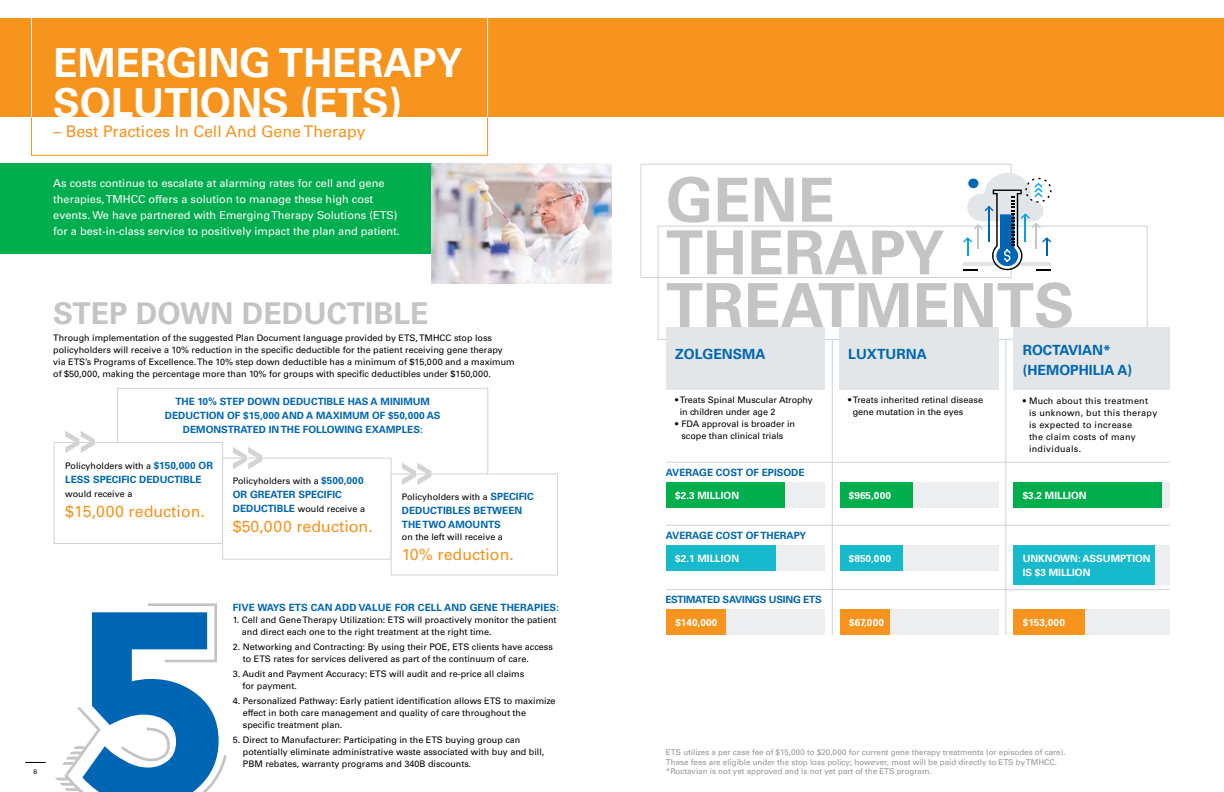
<style>
.page{position:relative;width:1224px;height:792px;background:#fff}
.page>*{position:absolute;margin:0;border:0;box-sizing:border-box;transform-origin:0 0}
.t1{font:700 60.8px/52.7px "Univers";color:#c5c4c4}
.t2{font:700 40px/40px "Univers";color:#fff}
.t3{font:700 30px "Univers";color:#c5c4c4}
.t4{font:16px "Univers";color:#f7941e}
.t5{font:700 14px/20px "Univers";color:#0066b3}
.t6{font:11px/16px "Univers";color:#fff}
.t7{font:700 10px/14px "Univers";color:#0066b3}
.t8{font:700 10px/14px "Univers";color:#fff}
.t9{font:700 10px "Univers";letter-spacing:-.02em;color:#0066b3}
.t10{font:9px/12px "Univers";color:#000}
.t11{font:9px/12px "Univers";letter-spacing:.03em;color:#000}
.t12{font:8px/9.6px "Univers";color:#939598}
.t13{font:6.8px "Univers";color:#000}
.s1{font-weight:700;font-size:10px;color:#0066b3}
</style>
<div class="page">
<svg style="left:25px;top:762px;width:21px;height:1px"></svg>
<div style="left:658px;top:226px;width:490px;height:114px;border:1px solid #d1d3d4"></div>
<div style="left:641px;top:164px;width:371px;height:114px;border:1px solid #d1d3d4"></div>
<svg style="left:55px;top:603px;width:172px;height:189px"></svg>
<div style="left:117px;top:388px;width:371px;height:114px;border:1px solid #d1d3d4"></div>
<div style="left:0;top:163px;width:447px;height:91px;background:#00ae4d"></div>
<div style="left:31px;top:116px;width:457px;height:40px;border:1px solid #f7941e"></div>
<div style="left:0;top:18px;width:1224px;height:99px;background:#f7941e"></div>
<div style="left:666px;top:327px;width:159px;height:63px;background:#e3e6e8"></div>
<div style="left:840px;top:327px;width:159px;height:63px;background:#e3e6e8"></div>
<div style="left:1013px;top:327px;width:157px;height:63px;background:#e3e6e8"></div>
<div style="left:54px;top:442px;width:169px;height:102px;background:#fff;border:1px solid #d1d3d4"></div>
<div style="left:222px;top:458px;width:170px;height:102px;background:#fff;border:1px solid #d1d3d4"></div>
<div style="left:391px;top:473px;width:167px;height:103px;background:#fff;border:1px solid #d1d3d4"></div>
<svg style="left:65px;top:431px;width:30px;height:22px"></svg>
<svg style="left:233px;top:447px;width:29px;height:22px"></svg>
<svg style="left:402px;top:463px;width:29px;height:22px"></svg>
<img style="left:431px;top:163px;width:181px;height:121px">
<div style="left:666px;top:482px;width:159px;height:26px;background:#edeeef"></div>
<div style="left:667px;top:610px;width:158px;height:25px;background:#edeeef"></div>
<div style="left:666px;top:545px;width:159px;height:26px;background:#edeeef"></div>
<div style="left:840px;top:482px;width:159px;height:26px;background:#edeeef"></div>
<div style="left:840px;top:610px;width:159px;height:25px;background:#edeeef"></div>
<div style="left:840px;top:545px;width:159px;height:26px;background:#edeeef"></div>
<div style="left:1017px;top:482px;width:153px;height:26px;background:#edeeef"></div>
<div style="left:1015px;top:610px;width:155px;height:25px;background:#edeeef"></div>
<div style="left:1016px;top:545px;width:154px;height:40px;background:#edeeef"></div>
<div style="left:666px;top:482px;width:118px;height:26px;background:#00ae4d"></div>
<div style="left:666px;top:610px;width:60px;height:25px;background:#f7941e"></div>
<div style="left:666px;top:545px;width:110px;height:26px;background:#17bacc"></div>
<div style="left:840px;top:482px;width:72px;height:26px;background:#00ae4d"></div>
<div style="left:840px;top:610px;width:49px;height:25px;background:#f7941e"></div>
<div style="left:840px;top:545px;width:62px;height:26px;background:#17bacc"></div>
<div style="left:1013px;top:482px;width:149px;height:26px;background:#00ae4d"></div>
<div style="left:1013px;top:610px;width:72px;height:25px;background:#f7941e"></div>
<div style="left:1013px;top:545px;width:142px;height:40px;background:#17bacc"></div>
<hr style="left:832px;top:339px;width:1px;height:296px;background:#d1d3d4">
<hr style="left:1005px;top:339px;width:1px;height:296px;background:#d1d3d4">
<hr style="left:666px;top:462px;width:504px;height:1px;background:#d1d3d4">
<hr style="left:666px;top:525px;width:504px;height:1px;background:#d1d3d4">
<hr style="left:666px;top:589px;width:504px;height:1px;background:#d1d3d4">
<svg style="left:963px;top:173px;width:89px;height:97px"></svg>
<h2 class="t2" style="left:53px;top:44px;width:411px">EMERGING THERAPY<br>SOLUTIONS (ETS)</h2>
<h3 class="t4" style="left:53px;top:122px;width:314px">– Best Practices In Cell And Gene Therapy</h3>
<p class="t6" style="left:53px;top:175px;width:348px">As costs continue to escalate at alarming rates for cell and gene therapies, TMHCC offers a solution to manage these high cost events. We have partnered with Emerging Therapy Solutions (ETS) for a best-in-class service to positively impact the plan and patient.</p>
<h3 class="t3" style="left:53px;top:295px;width:377px">STEP DOWN DEDUCTIBLE</h3>
<p class="t10" style="left:53px;top:332px;width:463px">Through implementation of the suggested Plan Document language provided by ETS, TMHCC stop loss policyholders will receive a 10% reduction in the specific deductible for the patient receiving gene therapy via ETS’s Programs of Excellence. The 10% step down deductible has a minimum of $15,000 and a maximum of $50,000, making the percentage more than 10% for groups with specific deductibles under $150,000.</p>
<p class="t7" style="left:165px;top:395px;width:277px;text-align:center">THE 10% STEP DOWN DEDUCTIBLE HAS A MINIMUM<br>DEDUCTION OF $15,000 AND A MAXIMUM OF $50,000 AS<br>DEMONSTRATED IN THE FOLLOWING EXAMPLES:</p>
<p class="t10" style="left:65px;top:460px;width:149px">Policyholders with a <span class="s1">$150,000 OR</span></p>
<p class="t7" style="left:65px;top:472px;width:138px">LESS SPECIFIC DEDUCTIBLE</p>
<p class="t10" style="left:65px;top:488px;width:69px">would receive a</p>
<h3 class="t4" style="left:65px;top:502px;width:141px">$15,000 reduction.</h3>
<p class="t10" style="left:233px;top:475px;width:132px">Policyholders with a <span class="s1">$500,000</span></p>
<p class="t7" style="left:233px;top:488px;width:110px">OR GREATER SPECIFIC</p>
<p class="t10" style="left:233px;top:503px;width:134px"><span class="s1">DEDUCTIBLE</span> would receive a</p>
<h3 class="t4" style="left:233px;top:517px;width:141px">$50,000 reduction.</h3>
<p class="t10" style="left:402px;top:491px;width:133px">Policyholders with a <span class="s1">SPECIFIC</span></p>
<p class="t7" style="left:402px;top:503px;width:122px">DEDUCTIBLES BETWEEN<br>THE TWO AMOUNTS</p>
<p class="t10" style="left:402px;top:531px;width:102px">on the left will receive a</p>
<h3 class="t4" style="left:402px;top:545px;width:114px">10% reduction.</h3>
<p class="t13" style="left:34px;top:768px;width:5px">6</p>
<p class="t7" style="left:233px;top:600px;width:328px">FIVE WAYS ETS CAN ADD VALUE FOR CELL AND GENE THERAPIES:</p>
<p class="t10" style="left:242px;top:614px;width:316px;text-indent:-9px">1. Cell and Gene Therapy Utilization: ETS will proactively monitor the patient and direct each one to the right treatment at the right time.</p>
<p class="t10" style="left:243px;top:641px;width:312px;text-indent:-10px">2. Networking and Contracting: By using their POE, ETS clients have access to ETS rates for services delivered as part of the continuum of care.</p>
<p class="t10" style="left:242px;top:668px;width:283px;text-indent:-10px">3. Audit and Payment Accuracy: ETS will audit and re-price all claims for payment.</p>
<p class="t10" style="left:243px;top:695px;width:314px;text-indent:-10px">4. Personalized Pathway: Early patient identification allows ETS to maximize effect in both care management and quality of care throughout the specific treatment plan.</p>
<p class="t10" style="left:243px;top:734px;width:303px;text-indent:-10px">5. Direct to Manufacturer: Participating in the ETS buying group can potentially eliminate administrative waste associated with buy and bill,<br>PBM rebates, warranty programs and 340B discounts.</p>
<h1 class="t1" style="left:666px;top:174px;width:410px">GENE<br>THERAPY<br>TREATMENTS</h1>
<h3 class="t5" style="left:675px;top:345px;width:92px">ZOLGENSMA</h3>
<p class="t10" style="left:680px;top:394px;width:134px;text-indent:-5px">• Treats Spinal Muscular Atrophy in children under age 2</p>
<p class="t10" style="left:681px;top:418px;width:115px;text-indent:-6px">• FDA approval is broader in scope than clinical trials</p>
<p class="t7" style="left:666px;top:465px;width:140px">AVERAGE COST OF EPISODE</p>
<p class="t8" style="left:675px;top:488px;width:65px">$2.3 MILLION</p>
<p class="t7" style="left:666px;top:528px;width:142px">AVERAGE COST OF THERAPY</p>
<p class="t8" style="left:675px;top:551px;width:65px">$2.1 MILLION</p>
<p class="t9" style="left:665px;top:594px;width:158px">ESTIMATED SAVINGS USING ETS</p>
<p class="t8" style="left:675px;top:616px;width:44px">$140,000</p>
<h3 class="t5" style="left:848px;top:345px;width:80px">LUXTURNA</h3>
<p class="t10" style="left:853px;top:394px;width:132px;text-indent:-5px">• Treats inherited retinal disease gene mutation in the eyes</p>
<p class="t8" style="left:849px;top:488px;width:44px">$965,000</p>
<p class="t8" style="left:849px;top:551px;width:44px">$850,000</p>
<p class="t8" style="left:849px;top:616px;width:36px">$67,000</p>
<h3 class="t5" style="left:1023px;top:340px;width:111px">ROCTAVIAN* (HEMOPHILIA A)</h3>
<p class="t11" style="left:1029px;top:395px;width:130px;text-indent:-6px">• Much about this treatment is unknown, but this therapy is expected to increase<br>the claim costs of many individuals.</p>
<p class="t8" style="left:1023px;top:488px;width:65px">$3.2 MILLION</p>
<p class="t8" style="left:1023px;top:552px;width:130px">UNKNOWN: ASSUMPTION<br>IS $3 MILLION</p>
<p class="t8" style="left:1023px;top:616px;width:44px">$153,000</p>
<p class="t12" style="left:666px;top:748px;width:401px">ETS utilizes a per case fee of $15,000 to $20,000 for current gene therapy treatments (or episodes of care).<br>These fees are eligible under the stop loss policy; however, most will be paid directly to ETS by TMHCC. *Roctavian is not yet approved and is not yet part of the ETS program.</p>
</div>
